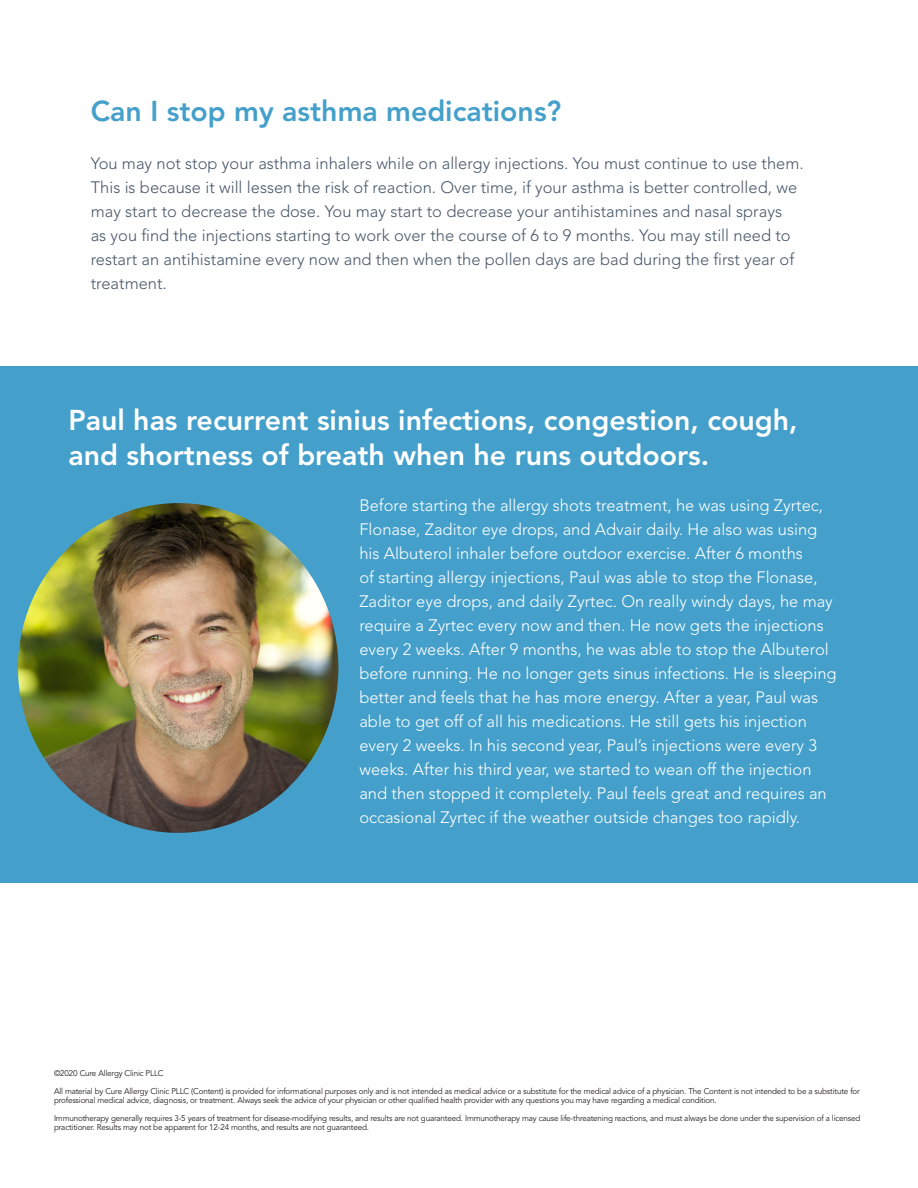
<style>
.page{position:relative;width:918px;height:1188px;background:#fff}
.page>*{position:absolute;margin:0;border:0;box-sizing:border-box;transform-origin:0 0}
.t1{font:800 28.5px/34.5px "Avenir LT Std";color:#fff}
.t2{font:800 28.5px "Avenir LT Std";color:#44a0ca}
.t3{font:300 16.5px/24px "Avenir LT Std";color:#fff}
.t4{font:300 16.5px/24px "Avenir LT Std";color:#49586a}
.t5{font:8.25px/9px "Avenir LT Std";letter-spacing:-.02em;color:#231f20}
</style>
<div class="page">
<div style="left:0;top:366px;width:918px;height:517px;background:#44a0ca"></div>
<img style="left:18px;top:503px;width:320px;height:330px">
<p class="t2" style="left:91px;top:94px;width:472px">Can I stop my asthma medications?</p>
<p class="t4" style="left:91px;top:151px;width:715px">You may not stop your asthma inhalers while on allergy injections. You must continue to use them.<br>This is because it will lessen the risk of reaction. Over time, if your asthma is better controlled, we may start to decrease the dose. You may start to decrease your antihistamines and nasal sprays<br>as you find the injections starting to work over the course of 6 to 9 months. You may still need to restart an antihistamine every now and then when the pollen days are bad during the first year of treatment.</p>
<p class="t1" style="left:68px;top:403px;width:731px">Paul has recurrent sinius infections, congestion, cough, and shortness of breath when he runs outdoors.</p>
<p class="t3" style="left:359px;top:494px;width:479px">Before starting the allergy shots treatment, he was using Zyrtec, Flonase, Zaditor eye drops, and Advair daily. He also was using his Albuterol inhaler before outdoor exercise. After 6 months<br>of starting allergy injections, Paul was able to stop the Flonase, Zaditor eye drops, and daily Zyrtec. On really windy days, he may require a Zyrtec every now and then. He now gets the injections every 2 weeks. After 9 months, he was able to stop the Albuterol before running. He no longer gets sinus infections. He is sleeping better and feels that he has more energy. After a year, Paul was able to get off of all his medications. He still gets his injection every 2 weeks. In his second year, Paul’s injections were every 3 weeks. After his third year, we started to wean off the injection and then stopped it completely. Paul feels great and requires an occasional Zyrtec if the weather outside changes too rapidly.</p>
<p class="t5" style="left:54px;top:1069px;width:111px">©2020 Cure Allergy Clinic PLLC</p>
<p class="t5" style="left:54px;top:1087px;width:807px">All material by Cure Allergy Clinic PLLC (Content) is provided for informational purposes only and is not intended as medical advice or a substitute for the medical advice of a physician. The Content is not intended to be a substitute for professional medical advice, diagnosis, or treatment. Always seek the advice of your physician or other qualified health provider with any questions you may have regarding a medical condition.</p>
<p class="t5" style="left:54px;top:1114px;width:808px">Immunotherapy generally requires 3-5 years of treatment for disease-modifying results, and results are not guaranteed. Immunotherapy may cause life-threatening reactions, and must always be done under the supervision of a licensed practitioner. Results may not be apparent for 12-24 months, and results are not guaranteed.</p>
</div>
